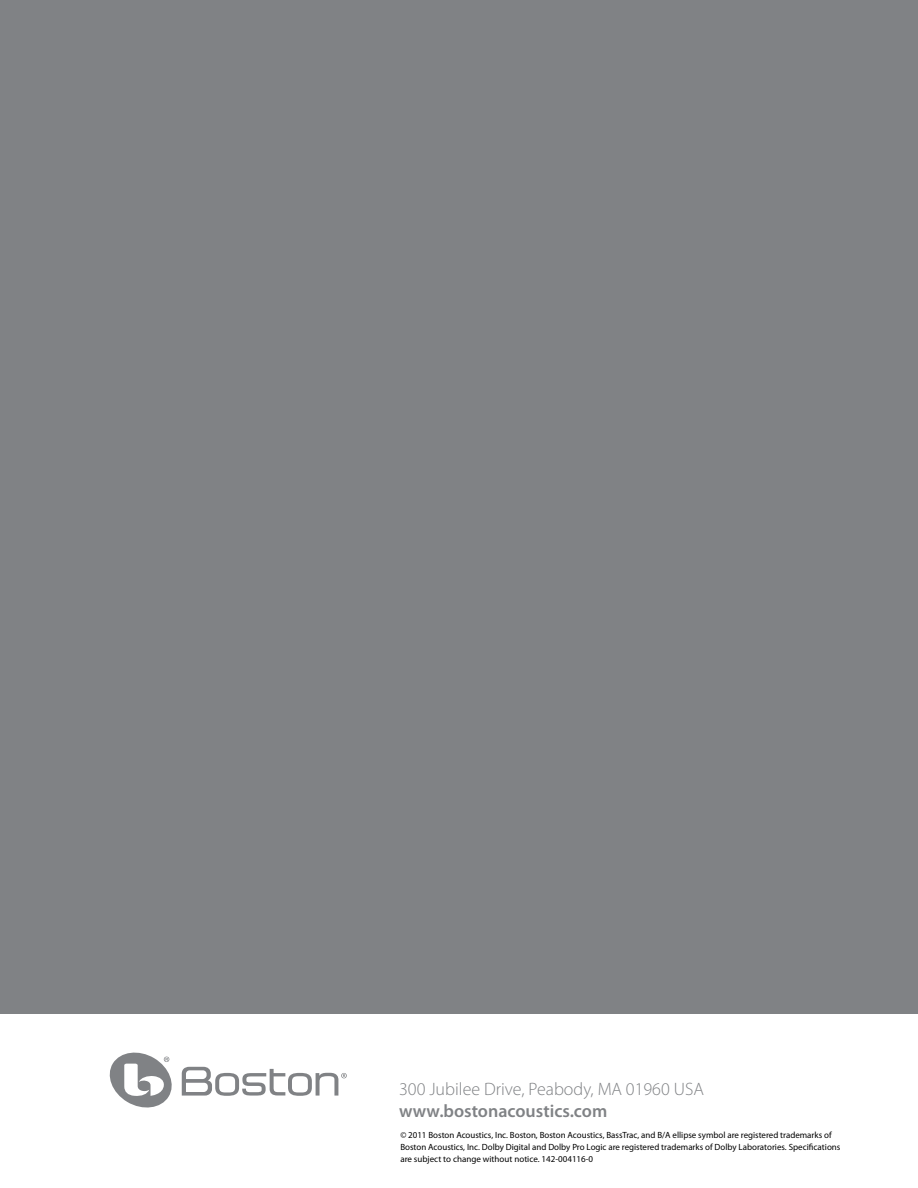
<style>
.page{position:relative;width:918px;height:1188px;background:#fff}
.page>*{position:absolute;margin:0;border:0;box-sizing:border-box;transform-origin:0 0}
.t1{font:300 18px "Myriad Pro";color:#808285}
.t2{font:600 18px "Myriad Pro";color:#808285}
.t3{font:9px/12px "Myriad Pro";color:#000}
</style>
<div class="page">
<svg style="left:182px;top:1067px;width:165px;height:29px"></svg>
<svg style="left:109px;top:1052px;width:63px;height:56px"></svg>
<div style="left:0;top:0;width:918px;height:1013px;background:#808285"></div>
<h1 class="t1" style="left:399px;top:1079px;width:306px">300 Jubilee Drive, Peabody, MA 01960 USA</h1>
<h1 class="t2" style="left:399px;top:1101px;width:210px">www.bostonacoustics.com</h1>
<p class="t3" style="left:400px;top:1129px;width:442px">© 2011 Boston Acoustics, Inc. Boston, Boston Acoustics, BassTrac, and B/A ellipse symbol are registered trademarks of<br>Boston Acoustics, Inc. Dolby Digital and Dolby Pro Logic are registered trademarks of Dolby Laboratories. Specifications are subject to change without notice. 142-004116-0</p>
</div>
